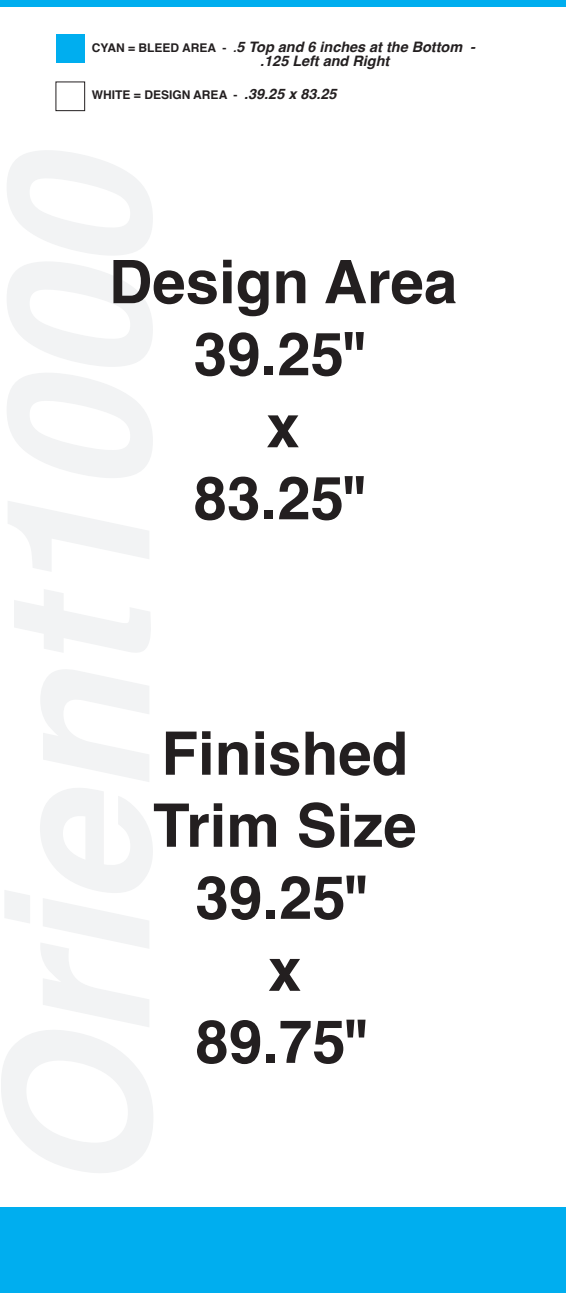
<style>
.page{position:relative;width:566px;height:1293px;background:#fff}
.page>*{position:absolute;margin:0;border:0;box-sizing:border-box;transform-origin:0 0}
.t1{font:700 60px/72px "Helvetica";color:#231f20;text-align:center}
.t2{font:italic 700 14.4px/14.4px "Helvetica";color:#231f20}
.t3{font:700 12px "Helvetica";color:#231f20}
.s1{font-style:normal;font-size:12px}
.s2{font-size:12px}
.s3{font-style:italic;font-size:14.4px}
</style>
<div class="page">
<div style="left:0;top:0;width:565px;height:1292px;background:#00aeef"></div>
<div style="left:0;top:7px;width:565px;height:1199px;background:#fff"></div>
<div style="left:56px;top:34px;width:29px;height:29px;background:#00aeef"></div>
<div style="left:56px;top:82px;width:29px;height:29px;border:1px solid #231f20"></div>
<p class="t2" style="left:260px;top:39px;width:216px;text-indent:-168px"><span class="s1">CYAN = BLEED AREA -</span> <span class="s2">.</span>5 Top and 6 inches at the Bottom - .125 Left and Right</p>
<p class="t3" style="left:92px;top:85px;width:246px">WHITE = DESIGN AREA - <span class="s3">.39.25 x 83.25</span></p>
<h1 class="t1" style="left:109px;top:247px;width:349px">Design Area<br>39.25"<br>x<br>83.25"</h1>
<h1 class="t1" style="left:153px;top:718px;width:265px">Finished<br>Trim Size<br>39.25"<br>x<br>89.75"</h1>
</div>
